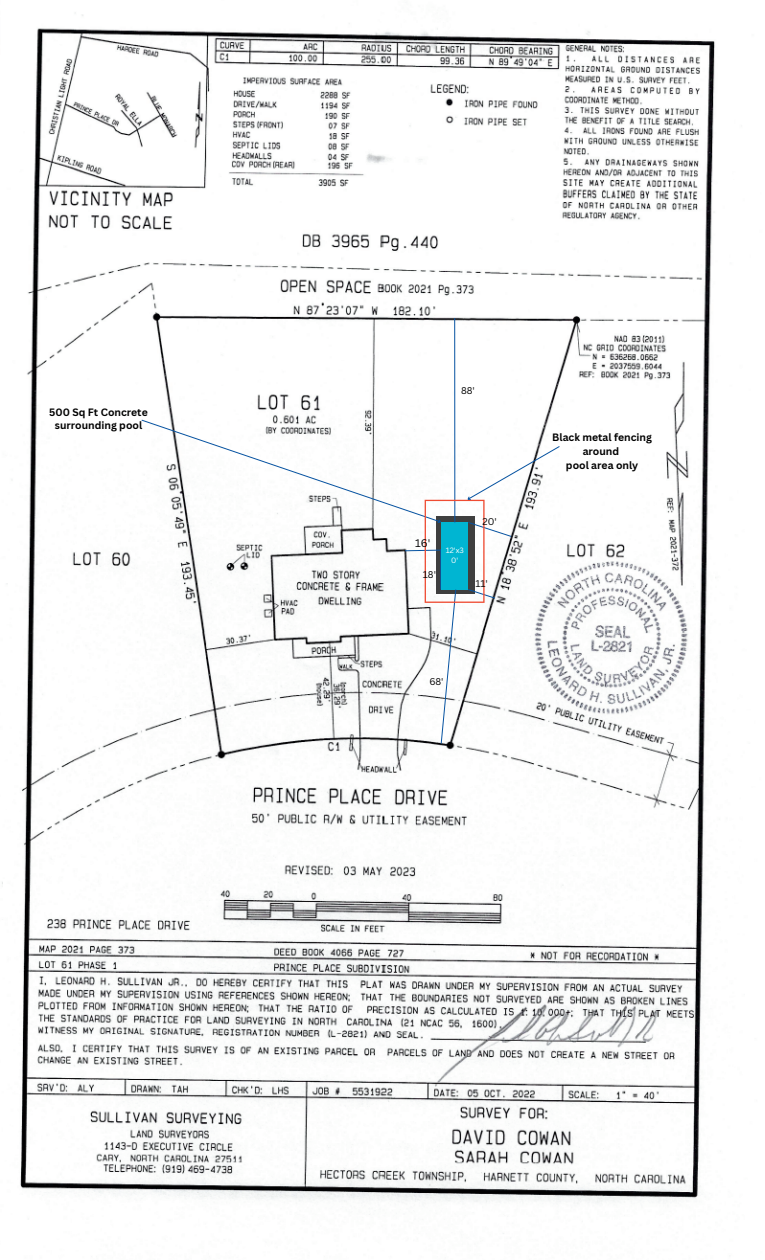
<style>
.page{position:relative;width:765px;height:1260px;background:#fff}
.page>*{position:absolute;margin:0;border:0;box-sizing:border-box;transform-origin:0 0}
.t1{font:10.75px "Canva Sans";color:#000}
.t2{font:700 10.38px/13.9px "Canva Sans";color:#000;text-align:center}
.t3{font:9.5px "Canva Sans";color:#000}
.t4{font:7.5px/10.2px "Canva Sans";color:#fff;text-align:center}
</style>
<div class="page">
<img style="left:2px;top:12px;width:714px;height:1222px">
<hr style="left:454px;top:318px;width:1px;height:204px;background:#0753a1">
<svg style="left:141px;top:419px;width:420px;height:326px"></svg>
<p class="t2" style="left:49px;top:405px;width:100px">500 Sq Ft Concrete</p>
<p class="t2" style="left:55px;top:418px;width:89px">surrounding pool</p>
<p class="t3" style="left:461px;top:383px;width:15px">88'</p>
<p class="t1" style="left:415px;top:535px;width:17px">16'</p>
<p class="t3" style="left:423px;top:568px;width:15px">18'</p>
<p class="t4" style="left:446px;top:545px;width:20px">12'x3<br>0'</p>
<p class="t3" style="left:482px;top:515px;width:16px">20'</p>
<p class="t3" style="left:475px;top:577px;width:14px">11'</p>
<p class="t3" style="left:429px;top:675px;width:16px">68'</p>
<p class="t2" style="left:552px;top:430px;width:101px">Black metal fencing around</p>
<p class="t2" style="left:566px;top:458px;width:74px">pool area only</p>
</div>
